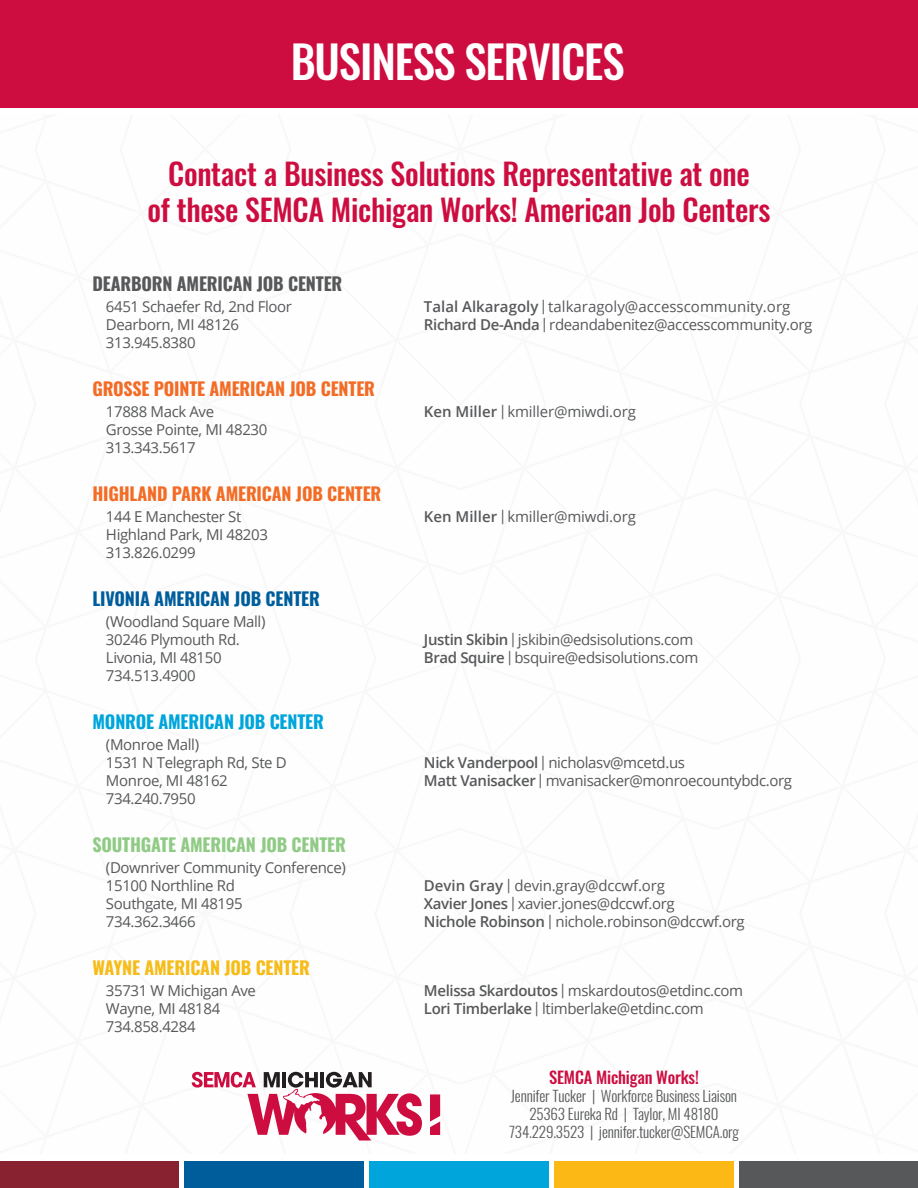
<style>
.page{position:relative;width:918px;height:1188px;background:#fff}
.page>*{position:absolute;margin:0;border:0;box-sizing:border-box;transform-origin:0 0}
.t1{font:500 45px "Oswald";letter-spacing:-.025em;color:#fff}
.t2{font:500 30px/36px "Oswald";letter-spacing:-.01em;color:#cd0d40;text-align:center}
.t3{font:700 18px "Oswald";letter-spacing:-.01em;color:#f36c26}
.t4{font:700 18px "Oswald";letter-spacing:-.01em;color:#8fcb84}
.t5{font:700 18px "Oswald";letter-spacing:-.01em;color:#57585a}
.t6{font:700 18px "Oswald";letter-spacing:-.01em;color:#005d9c}
.t7{font:700 18px "Oswald";letter-spacing:-.01em;color:#00a6db}
.t8{font:700 18px "Oswald";letter-spacing:-.01em;color:#f6bc18}
.t9{font:500 16.5px "Oswald";letter-spacing:-.01em;color:#cd0d40}
.t10{font:15px/18px "Open Sans";letter-spacing:-.025em;color:#57585a}
.t11{font:300 15px/18px "Oswald";letter-spacing:-.01em;color:#57585a;text-align:center}
.t12{font:15px "Open Sans";color:#57585a}
.t13{font:15px "Open Sans";letter-spacing:-.01em;color:#58595b}
.s1{font-weight:600}
.s2{font-family:"Oswald";font-weight:300}
</style>
<div class="page">
<div style="left:0;top:0;width:918px;height:108px;background:#cd0d40"></div>
<svg style="left:430px;top:1094px;width:10px;height:41px"></svg>
<svg style="left:192px;top:1072px;width:230px;height:69px"></svg>
<div style="left:0;top:1161px;width:178px;height:27px;background:#882231"></div>
<div style="left:740px;top:1161px;width:178px;height:27px;background:#57585a"></div>
<div style="left:555px;top:1161px;width:179px;height:27px;background:#fcb814"></div>
<div style="left:369px;top:1161px;width:180px;height:27px;background:#00a6db"></div>
<div style="left:184px;top:1161px;width:179px;height:27px;background:#005d9c"></div>
<h1 class="t1" style="left:291px;top:38px;width:335px">BUSINESS SERVICES</h1>
<h2 class="t2" style="left:148px;top:158px;width:624px">Contact a Business Solutions Representative at one<br>of these SEMCA Michigan Works! American Job Centers</h2>
<p class="t5" style="left:92px;top:274px;width:251px">DEARBORN AMERICAN JOB CENTER</p>
<p class="t10" style="left:106px;top:297px;width:188px">6451 Schaefer Rd, 2nd Floor</p>
<p class="t12" style="left:424px;top:296px;width:368px"><span class="s1">Talal Alkaragoly</span> <span class="s2">|</span> talkaragoly@accesscommunity.org</p>
<p class="t10" style="left:106px;top:315px;width:135px">Dearborn, MI 48126</p>
<p class="t10" style="left:424px;top:315px;width:390px"><span class="s1">Richard De-Anda</span> <span class="s2">|</span> rdeandabenitez@accesscommunity.org</p>
<p class="t10" style="left:106px;top:333px;width:91px">313.945.8380</p>
<p class="t3" style="left:92px;top:379px;width:284px">GROSSE POINTE AMERICAN JOB CENTER</p>
<p class="t10" style="left:106px;top:402px;width:110px">17888 Mack Ave</p>
<p class="t10" style="left:424px;top:402px;width:213px"><span class="s1">Ken Miller</span> <span class="s2">|</span> kmiller@miwdi.org</p>
<p class="t10" style="left:106px;top:420px;width:163px">Grosse Pointe, MI 48230<br>313.343.5617</p>
<p class="t3" style="left:92px;top:484px;width:290px">HIGHLAND PARK AMERICAN JOB CENTER</p>
<p class="t10" style="left:106px;top:507px;width:137px">144 E Manchester St</p>
<p class="t10" style="left:424px;top:507px;width:213px"><span class="s1">Ken Miller</span> <span class="s2">|</span> kmiller@miwdi.org</p>
<p class="t10" style="left:106px;top:525px;width:163px">Highland Park, MI 48203<br>313.826.0299</p>
<p class="t6" style="left:92px;top:589px;width:229px">LIVONIA AMERICAN JOB CENTER</p>
<p class="t10" style="left:106px;top:612px;width:161px">(Woodland Square Mall)<br>30246 Plymouth Rd.</p>
<p class="t10" style="left:424px;top:630px;width:271px"><span class="s1">Justin Skibin</span> <span class="s2">|</span> jskibin@edsisolutions.com</p>
<p class="t10" style="left:106px;top:648px;width:117px">Livonia, MI 48150</p>
<p class="t10" style="left:424px;top:648px;width:276px"><span class="s1">Brad Squire</span> <span class="s2">|</span> bsquire@edsisolutions.com</p>
<p class="t10" style="left:106px;top:666px;width:91px">734.513.4900</p>
<p class="t7" style="left:92px;top:712px;width:233px">MONROE AMERICAN JOB CENTER</p>
<p class="t10" style="left:106px;top:735px;width:182px">(Monroe Mall)<br>1531 N Telegraph Rd, Ste D</p>
<p class="t10" style="left:424px;top:753px;width:263px"><span class="s1">Nick Vanderpool</span> <span class="s2">|</span> nicholasv@mcetd.us</p>
<p class="t10" style="left:106px;top:771px;width:123px">Monroe, MI 48162</p>
<p class="t10" style="left:424px;top:771px;width:370px"><span class="s1">Matt Vanisacker</span> <span class="s2">|</span> mvanisacker@monroecountybdc.org</p>
<p class="t10" style="left:106px;top:789px;width:91px">734.240.7950</p>
<p class="t4" style="left:92px;top:835px;width:255px">SOUTHGATE AMERICAN JOB CENTER</p>
<p class="t10" style="left:106px;top:858px;width:241px">(Downriver Community Conference)<br>15100 Northline Rd</p>
<p class="t13" style="left:424px;top:875px;width:243px"><span class="s1">Devin Gray</span> <span class="s2">|</span> devin.gray@dccwf.org</p>
<p class="t10" style="left:106px;top:894px;width:138px">Southgate, MI 48195</p>
<p class="t10" style="left:424px;top:894px;width:252px"><span class="s1">Xavier Jones</span> <span class="s2">|</span> xavier.jones@dccwf.org</p>
<p class="t10" style="left:106px;top:912px;width:91px">734.362.3466</p>
<p class="t10" style="left:424px;top:912px;width:322px"><span class="s1">Nichole Robinson</span> <span class="s2">|</span> nichole.robinson@dccwf.org</p>
<p class="t8" style="left:92px;top:958px;width:219px">WAYNE AMERICAN JOB CENTER</p>
<p class="t10" style="left:106px;top:981px;width:152px">35731 W Michigan Ave</p>
<p class="t10" style="left:424px;top:981px;width:321px"><span class="s1">Melissa Skardoutos</span> <span class="s2">|</span> mskardoutos@etdinc.com</p>
<p class="t10" style="left:106px;top:999px;width:116px">Wayne, MI 48184</p>
<p class="t10" style="left:424px;top:999px;width:281px"><span class="s1">Lori Timberlake</span> <span class="s2">|</span> ltimberlake@etdinc.com</p>
<p class="t10" style="left:106px;top:1017px;width:91px">734.858.4284</p>
<p class="t9" style="left:549px;top:1069px;width:151px">SEMCA Michigan Works!</p>
<p class="t11" style="left:509px;top:1085px;width:231px">Jennifer Tucker | Workforce Business Liaison<br>25363 Eureka Rd | Taylor, MI 48180<br>734.229.3523 | jennifer.tucker@SEMCA.org</p>
</div>
